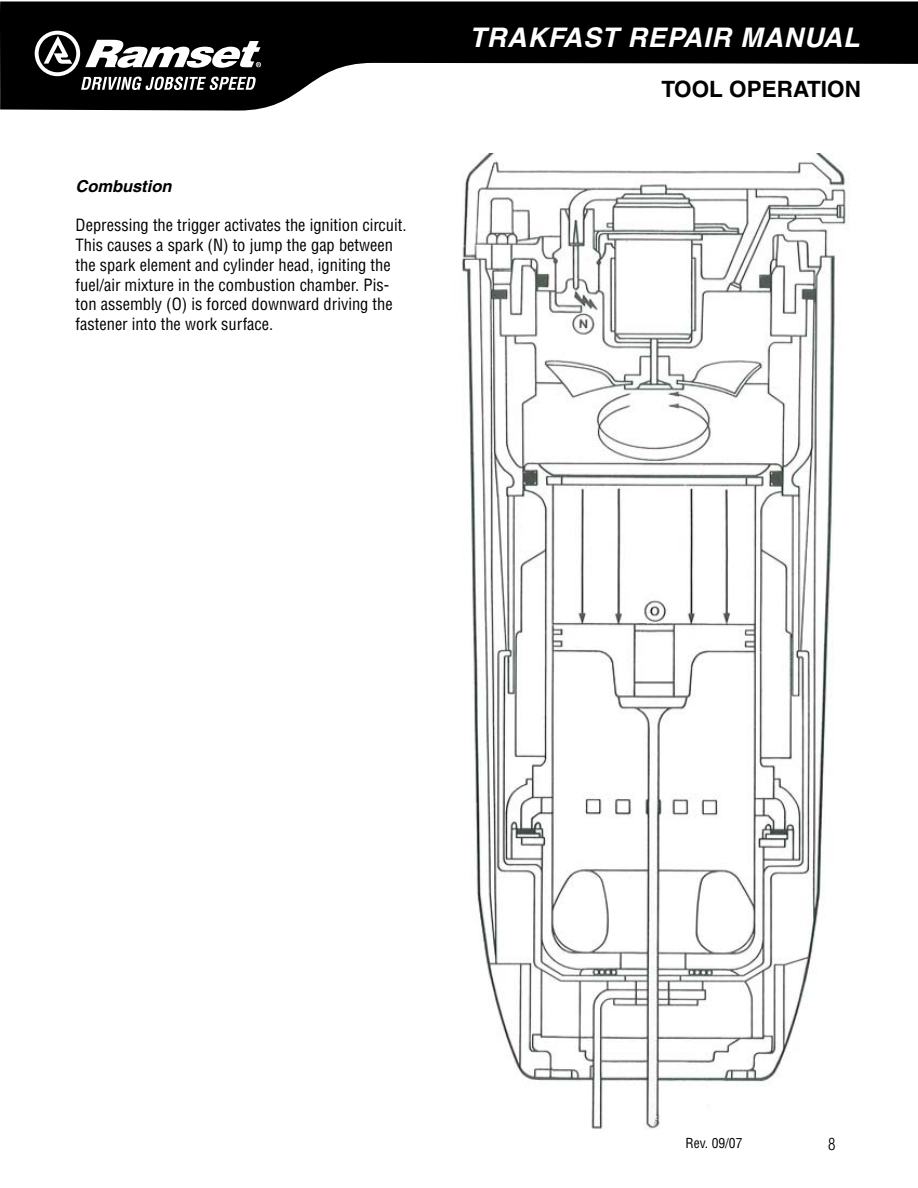
<style>
.page{position:relative;width:918px;height:1188px;background:#fff}
.page>*{position:absolute;margin:0;border:0;box-sizing:border-box;transform-origin:0 0}
.t1{font:italic 700 27px "Helvetica";letter-spacing:.03em;color:#fff}
.t2{font:700 22.5px "Helvetica";color:#000}
.t3{font:condensed 16.5px/19.8px "Helvetica";color:#000}
.t4{font:italic 700 16.5px "Helvetica";color:#000}
.t5{font:condensed 13.5px "Helvetica";color:#000}
</style>
<div class="page">
<svg style="left:0;top:2px;width:918px;height:109px;fill:#000"></svg>
<svg style="left:35px;top:31px;width:226px;height:59px"></svg>
<svg style="left:470px;top:1px;width:393px;height:110px"></svg>
<img style="left:461px;top:153px;width:389px;height:977px">
<p class="t4" style="left:76px;top:176px;width:97px">Combustion</p>
<p class="t3" style="left:76px;top:215px;width:332px">Depressing the trigger activates the ignition circuit.<br>This causes a spark (N) to jump the gap between the spark element and cylinder head, igniting the fuel/air mixture in the combustion chamber. Pis&shy;ton assembly (O) is forced downward driving the fastener into the work surface.</p>
<h1 class="t1" style="left:470px;top:21px;width:392px">TRAKFAST REPAIR MANUAL</h1>
<h2 class="t2" style="left:661px;top:75px;width:201px">TOOL OPERATION</h2>
<p class="t5" style="left:686px;top:1135px;width:58px">Rev. 09/07</p>
</div>
